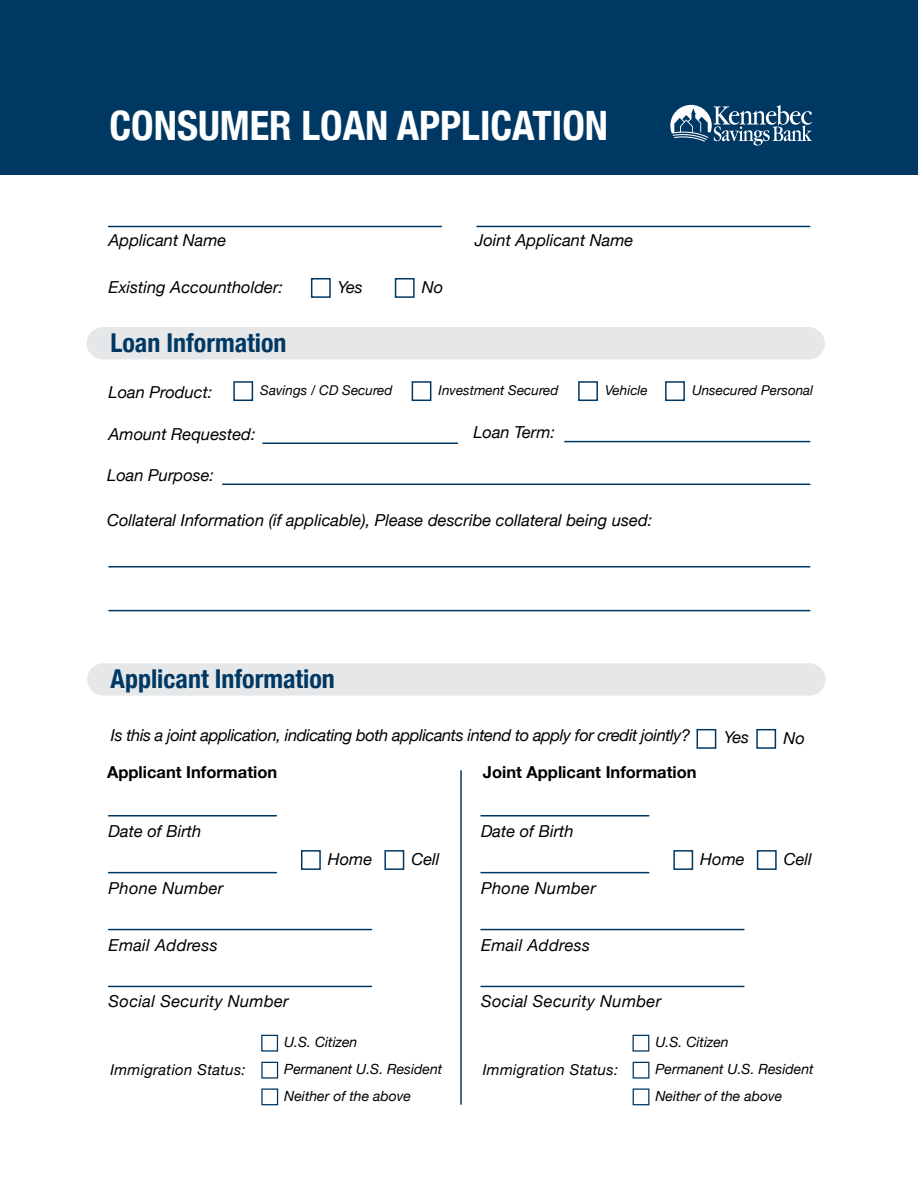
<style>
.page{position:relative;width:918px;height:1188px;background:#fff}
.page>*{position:absolute;margin:0;border:0;box-sizing:border-box;transform-origin:0 0}
.t1{font:700 condensed 40.5px "Helvetica Neue";color:#fff}
.t2{font:700 condensed 25.95px "Helvetica Neue";color:#003864}
.t3{font:italic 16.5px "Helvetica Neue";color:#000}
.t4{font:italic 16.5px "Helvetica Neue";letter-spacing:.02em;color:#000}
.t5{font:italic 16.5px "Helvetica Neue";letter-spacing:-.025em;color:#000}
.t6{font:700 16.5px "Helvetica Neue";color:#000}
.t7{font:italic 15px "Helvetica Neue";letter-spacing:.02em;color:#000}
.t8{font:italic 14.1px/26.8px "Helvetica Neue";color:#000}
.t9{font:italic 13.5px "Helvetica Neue";color:#000}
</style>
<div class="page">
<div style="left:87px;top:327px;width:738px;height:32px;background:#e6e7e8;border-radius:16px"></div>
<div style="left:87px;top:663px;width:739px;height:33px;background:#e6e7e8;border-radius:16px"></div>
<hr style="left:109px;top:226px;width:332px;height:1px;background:#003864">
<hr style="left:477px;top:226px;width:333px;height:1px;background:#003864">
<hr style="left:263px;top:442px;width:194px;height:2px;background:#003864">
<hr style="left:565px;top:441px;width:245px;height:1px;background:#003864">
<hr style="left:223px;top:484px;width:587px;height:1px;background:#003864">
<hr style="left:109px;top:566px;width:701px;height:2px;background:#003864">
<hr style="left:109px;top:610px;width:701px;height:1px;background:#003864">
<hr style="left:109px;top:815px;width:167px;height:2px;background:#003864">
<hr style="left:109px;top:872px;width:167px;height:1px;background:#003864">
<hr style="left:109px;top:929px;width:263px;height:1px;background:#003864">
<hr style="left:109px;top:986px;width:263px;height:1px;background:#003864">
<div style="left:311px;top:278px;width:20px;height:20px;border:2px solid #003864"></div>
<div style="left:395px;top:278px;width:20px;height:20px;border:2px solid #003864"></div>
<div style="left:697px;top:729px;width:19px;height:20px;border:2px solid #003864"></div>
<div style="left:756px;top:729px;width:20px;height:20px;border:2px solid #003864"></div>
<div style="left:233px;top:381px;width:20px;height:20px;border:2px solid #003864"></div>
<div style="left:412px;top:381px;width:19px;height:20px;border:2px solid #003864"></div>
<div style="left:301px;top:850px;width:20px;height:20px;border:2px solid #003864"></div>
<div style="left:384px;top:850px;width:20px;height:20px;border:2px solid #003864"></div>
<div style="left:261px;top:1035px;width:17px;height:17px;border:1px solid #003864"></div>
<div style="left:261px;top:1062px;width:17px;height:17px;border:1px solid #003864"></div>
<div style="left:261px;top:1088px;width:17px;height:17px;border:1px solid #003864"></div>
<hr style="left:481px;top:815px;width:168px;height:2px;background:#003864">
<hr style="left:481px;top:872px;width:168px;height:1px;background:#003864">
<hr style="left:481px;top:929px;width:263px;height:1px;background:#003864">
<hr style="left:481px;top:986px;width:263px;height:1px;background:#003864">
<div style="left:673px;top:850px;width:20px;height:20px;border:2px solid #003864"></div>
<div style="left:757px;top:850px;width:20px;height:20px;border:2px solid #003864"></div>
<div style="left:633px;top:1035px;width:16px;height:17px;border:1px solid #003864"></div>
<div style="left:633px;top:1062px;width:16px;height:17px;border:1px solid #003864"></div>
<div style="left:633px;top:1088px;width:16px;height:17px;border:1px solid #003864"></div>
<div style="left:578px;top:381px;width:20px;height:20px;border:2px solid #003864"></div>
<div style="left:665px;top:381px;width:20px;height:20px;border:2px solid #003864"></div>
<hr style="left:460px;top:770px;width:2px;height:335px;background:#003864">
<div style="left:0;top:0;width:918px;height:175px;background:#003864"></div>
<svg style="left:670px;top:105px;width:142px;height:41px"></svg>
<h1 class="t1" style="left:110px;top:91px;width:500px">CONSUMER LOAN APPLICATION</h1>
<p class="t3" style="left:109px;top:229px;width:119px">Applicant Name</p>
<p class="t3" style="left:109px;top:276px;width:176px">Existing Accountholder:</p>
<h2 class="t2" style="left:110px;top:321px;width:178px">Loan Information</h2>
<p class="t3" style="left:338px;top:275px;width:27px">Yes</p>
<p class="t3" style="left:422px;top:275px;width:23px">No</p>
<p class="t3" style="left:475px;top:229px;width:160px">Joint Applicant Name</p>
<p class="t3" style="left:109px;top:381px;width:105px">Loan Product:</p>
<p class="t9" style="left:260px;top:381px;width:134px">Savings / CD Secured</p>
<p class="t9" style="left:439px;top:381px;width:122px">Investment Secured</p>
<p class="t3" style="left:109px;top:422px;width:149px">Amount Requested:</p>
<p class="t3" style="left:473px;top:421px;width:83px">Loan Term:</p>
<p class="t9" style="left:605px;top:381px;width:44px">Vehicle</p>
<p class="t9" style="left:692px;top:381px;width:123px">Unsecured Personal</p>
<p class="t3" style="left:107px;top:463px;width:108px">Loan Purpose:</p>
<p class="t3" style="left:107px;top:508px;width:547px">Collateral Information (if applicable), Please describe collateral being used:</p>
<h2 class="t2" style="left:110px;top:657px;width:226px">Applicant Information</h2>
<p class="t5" style="left:111px;top:723px;width:581px">Is this a joint application, indicating both applicants intend to apply for credit jointly?</p>
<p class="t3" style="left:724px;top:726px;width:27px">Yes</p>
<p class="t6" style="left:107px;top:760px;width:172px">Applicant Information</p>
<p class="t6" style="left:483px;top:760px;width:215px">Joint Applicant Information</p>
<p class="t3" style="left:109px;top:819px;width:94px">Date of Birth</p>
<p class="t3" style="left:481px;top:819px;width:94px">Date of Birth</p>
<p class="t3" style="left:784px;top:726px;width:23px">No</p>
<p class="t3" style="left:328px;top:847px;width:46px">Home</p>
<p class="t3" style="left:411px;top:847px;width:30px">Cell</p>
<p class="t3" style="left:700px;top:847px;width:46px">Home</p>
<p class="t3" style="left:784px;top:847px;width:30px">Cell</p>
<p class="t4" style="left:109px;top:876px;width:116px">Phone Number</p>
<p class="t4" style="left:481px;top:876px;width:116px">Phone Number</p>
<p class="t4" style="left:109px;top:933px;width:111px">Email Address</p>
<p class="t4" style="left:481px;top:933px;width:111px">Email Address</p>
<p class="t4" style="left:109px;top:990px;width:182px">Social Security Number</p>
<p class="t4" style="left:481px;top:990px;width:182px">Social Security Number</p>
<p class="t7" style="left:110px;top:1059px;width:137px">Immigration Status:</p>
<p class="t8" style="left:284px;top:1030px;width:160px">U.S. Citizen<br>Permanent U.S. Resident<br>Neither of the above</p>
<p class="t7" style="left:483px;top:1059px;width:137px">Immigration Status:</p>
<p class="t8" style="left:655px;top:1029px;width:160px">U.S. Citizen<br>Permanent U.S. Resident</p>
<p class="t8" style="left:656px;top:1083px;width:128px">Neither of the above</p>
</div>
